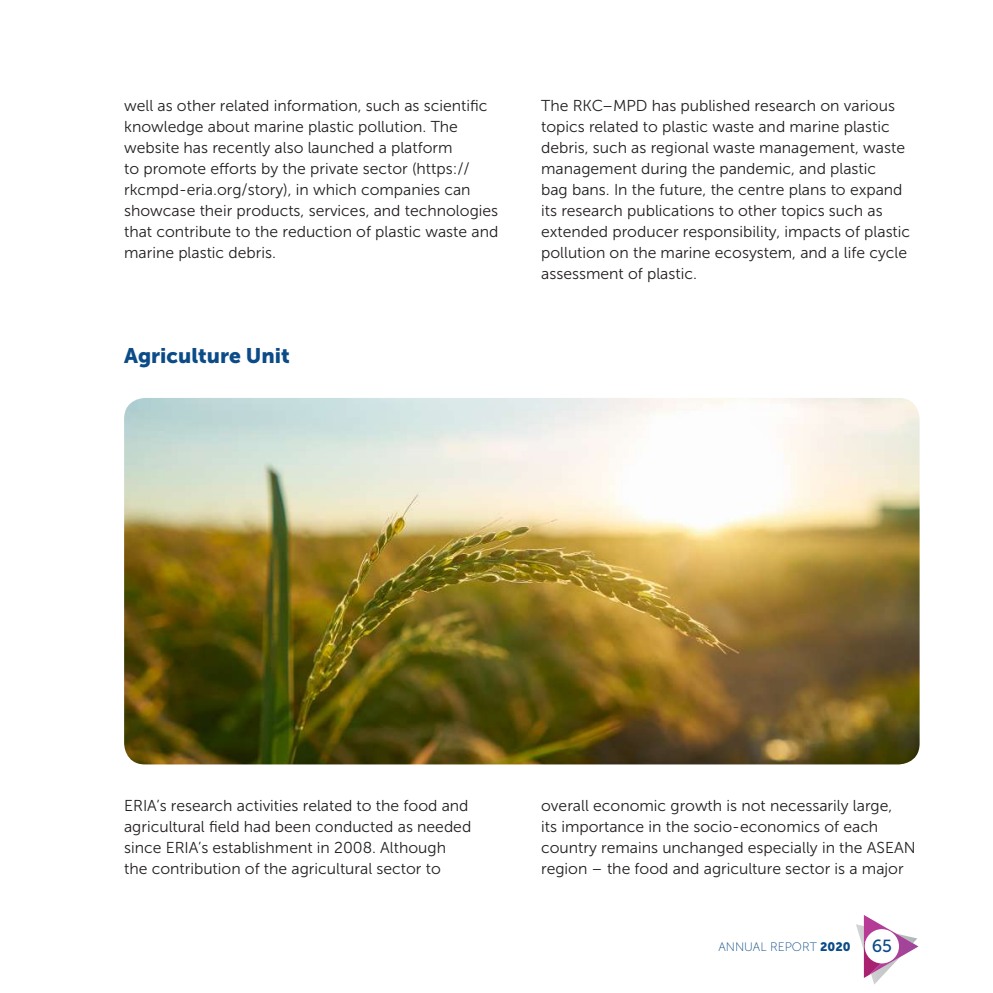
<style>
.page{position:relative;width:993px;height:993px;background:#fff}
.page>*{position:absolute;margin:0;border:0;box-sizing:border-box;transform-origin:0 0}
.t1{font:21px "Museo Sans 900";color:#0b4b87}
.t2{font:15.75px/21px "Museo Sans 300";color:#231f20}
.t3{font:12.25px "Museo Sans 100";color:#0b4b87}
.s1{font-family:"Museo Sans 900"}
.s2{font-family:"Museo Sans 500";font-size:17.5px}
</style>
<div class="page">
<svg style="left:856px;top:915px;width:62px;height:69px"></svg>
<div style="left:864px;top:928px;width:34px;height:35px;background:#fff;border-radius:50%"></div>
<img style="left:124px;top:398px;width:795px;height:366px">
<p class="t2" style="left:124px;top:95px;width:375px">well as other related information, such as scientific knowledge about marine plastic pollution. The website has recently also launched a platform<br>to promote efforts by the private sector (https:// rkcmpd-eria.org/story), in which companies can showcase their products, services, and technologies that contribute to the reduction of plastic waste and marine plastic debris.</p>
<p class="t2" style="left:541px;top:95px;width:370px">The RKC–MPD has published research on various topics related to plastic waste and marine plastic debris, such as regional waste management, waste management during the pandemic, and plastic<br>bag bans. In the future, the centre plans to expand its research publications to other topics such as extended producer responsibility, impacts of plastic pollution on the marine ecosystem, and a life cycle assessment of plastic.</p>
<h1 class="t1" style="left:124px;top:343px;width:167px">Agriculture Unit</h1>
<p class="t2" style="left:124px;top:795px;width:348px">ERIA’s research activities related to the food and agricultural field had been conducted as needed since ERIA’s establishment in 2008. Although the contribution of the agricultural sector to</p>
<p class="t2" style="left:541px;top:795px;width:376px">overall economic growth is not necessarily large,<br>its importance in the socio-economics of each country remains unchanged especially in the ASEAN region – the food and agriculture sector is a major</p>
<p class="t3" style="left:718px;top:939px;width:175px">ANNUAL REPORT <span class="s1">2020</span> <span class="s2">65</span></p>
</div>
